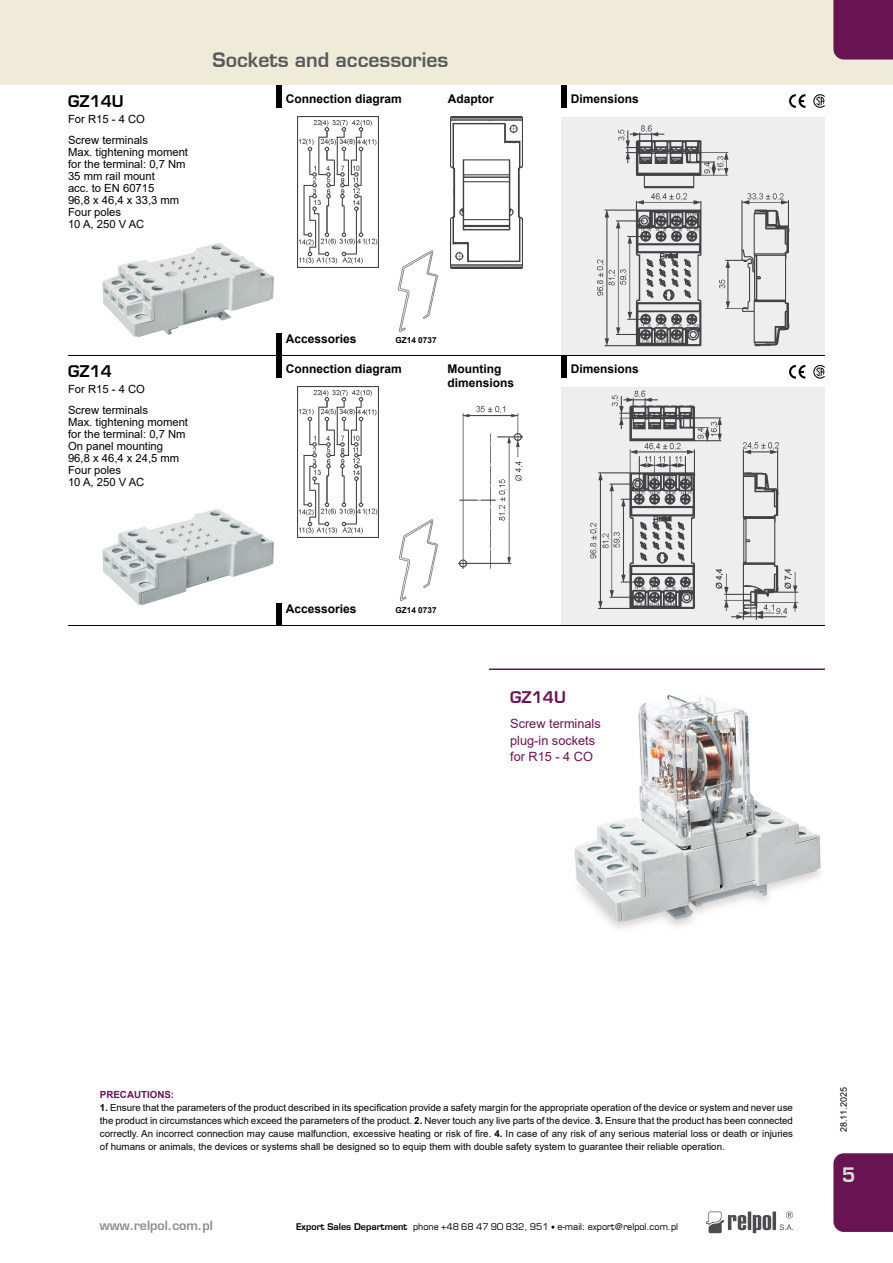
<style>
.page{position:relative;width:893px;height:1263px;background:#fff}
.page>*{position:absolute;margin:0;border:0;box-sizing:border-box;transform-origin:0 0}
.t1{font:700 19.5px "Euromode";color:#58595b}
.t2{font:700 19.5px "Euromode";color:#dcddde}
.t3{font:700 15.75px "Euromode";color:#000}
.t4{font:700 15.75px "Euromode";color:#681453}
.t5{font:12.75px/16.5px "Arial";color:#681453}
.t6{font:700 12.45px "Euromode";color:#8a8c8e}
.t7{font:700 12px "Arial";color:#000}
.t8{font:11.25px/12px "Arial";color:#000}
.t9{font:9.75px/13.2px "Arial";color:#000;text-align:justify}
.t10{font:700 9.75px "Arial";color:#681453}
.t11{font:9px "Euromode";color:#000}
.t12{font:9px "Arial";color:#000}
.t13{font:700 8.25px "Arial";color:#000}
.s1{font-weight:700}
.s2{font-size:7.5px}
</style>
<div class="page">
<svg style="left:706px;top:1211px;width:87px;height:22px"></svg>
<div style="left:0;top:0;width:893px;height:85px;background:#eeebd9"></div>
<div style="left:833px;top:1153px;width:60px;height:79px;background:#681453"></div>
<div style="left:833px;top:0;width:60px;height:60px;background:#681453"></div>
<img style="left:561px;top:387px;width:264px;height:238px">
<img style="left:561px;top:117px;width:264px;height:238px">
<div style="left:561px;top:355px;width:6px;height:22px;background:#000"></div>
<div style="left:276px;top:355px;width:5px;height:22px;background:#000"></div>
<div style="left:276px;top:603px;width:5px;height:22px;background:#000"></div>
<div style="left:561px;top:85px;width:6px;height:22px;background:#000"></div>
<div style="left:276px;top:85px;width:5px;height:22px;background:#000"></div>
<div style="left:276px;top:333px;width:5px;height:22px;background:#000"></div>
<hr style="left:68px;top:355px;width:757px;height:1px;background:#000">
<hr style="left:68px;top:625px;width:757px;height:1px;background:#000">
<img style="left:297px;top:117px;width:82px;height:151px">
<img style="left:450px;top:117px;width:73px;height:151px">
<img style="left:297px;top:387px;width:82px;height:151px">
<img style="left:459px;top:406px;width:64px;height:162px">
<img style="left:398px;top:250px;width:40px;height:83px">
<img style="left:398px;top:519px;width:40px;height:82px">
<img style="left:102px;top:243px;width:172px;height:94px">
<img style="left:102px;top:509px;width:172px;height:96px">
<img style="left:574px;top:694px;width:247px;height:235px">
<hr style="left:489px;top:668px;width:336px;height:2px;background:#681453">
<svg style="left:789px;top:365px;width:16px;height:14px"></svg>
<svg style="left:813px;top:365px;width:12px;height:14px"></svg>
<svg style="left:789px;top:94px;width:16px;height:14px"></svg>
<svg style="left:813px;top:94px;width:12px;height:14px"></svg>
<h2 class="t3" style="left:68px;top:92px;width:57px">GZ14U</h2>
<p class="t8" style="left:68px;top:109px;width:82px;line-height:20.5px">For R15 - 4 CO<br>Screw terminals</p>
<p class="t8" style="left:68px;top:146px;width:122px">Max. tightening moment for the terminal: 0,7 Nm<br>35 mm rail mount<br>acc. to EN 60715<br>96,8 x 46,4 x 33,3 mm<br>Four poles<br>10 A, 250 V AC</p>
<h1 class="t1" style="left:213px;top:48px;width:237px">Sockets and accessories</h1>
<p class="t7" style="left:286px;top:90px;width:118px">Connection diagram</p>
<p class="t7" style="left:448px;top:90px;width:47px">Adaptor</p>
<p class="t7" style="left:571px;top:90px;width:70px">Dimensions</p>
<h2 class="t3" style="left:68px;top:362px;width:45px">GZ14</h2>
<p class="t8" style="left:68px;top:379px;width:82px;line-height:20.5px">For R15 - 4 CO<br>Screw terminals</p>
<p class="t8" style="left:68px;top:416px;width:122px">Max. tightening moment for the terminal: 0,7 Nm<br>On panel mounting<br>96,8 x 46,4 x 24,5 mm<br>Four poles<br>10 A, 250 V AC</p>
<p class="t7" style="left:286px;top:331px;width:72px">Accessories</p>
<p class="t13" style="left:395px;top:334px;width:43px">GZ14 0737</p>
<p class="t7" style="left:286px;top:360px;width:118px">Connection diagram</p>
<p class="t7" style="left:447px;top:360px;width:55px">Mounting</p>
<p class="t7" style="left:571px;top:360px;width:70px">Dimensions</p>
<p class="t7" style="left:447px;top:375px;width:68px">dimensions</p>
<p class="t7" style="left:286px;top:601px;width:72px">Accessories</p>
<p class="t13" style="left:395px;top:604px;width:43px">GZ14 0737</p>
<h2 class="t4" style="left:510px;top:688px;width:57px">GZ14U</h2>
<h3 class="t5" style="left:510px;top:715px;width:92px">Screw terminals plug-in sockets for R15 - 4 CO</h3>
<p class="t10" style="left:100px;top:1087px;width:76px">PRECAUTIONS:</p>
<p class="t9" style="left:100px;top:1100px;width:695px"><span class="s1">1.</span> Ensure that the parameters of the product described in its specification provide a safety margin for the appropriate operation of the device or system and never use the product in circumstances which exceed the parameters of the product. <span class="s1">2.</span> Never touch any live parts of the device. <span class="s1">3.</span> Ensure that the product has been connected correctly. An incorrect connection may cause malfunction, excessive heating or risk of fire. <span class="s1">4.</span> In case of any risk of any serious material loss or death or injuries of humans or animals, the devices or systems shall be designed so to equip them with double safety system to guarantee their reliable operation.</p>
<p class="t6" style="left:100px;top:1218px;width:114px">www.relpol.com.pl</p>
<p class="t11" style="left:296px;top:1221px;width:384px"><span class="s1">Export Sales Department</span> phone +48 68 47 90 832, 951 <span class="s2">•</span> e-mail: export@relpol.com.pl</p>
<p class="t12" style="left:837px;top:1132px;width:47px;rotate:-90deg">28.11.2025</p>
<h1 class="t2" style="left:842px;top:1163px;width:15px">5</h1>
</div>
